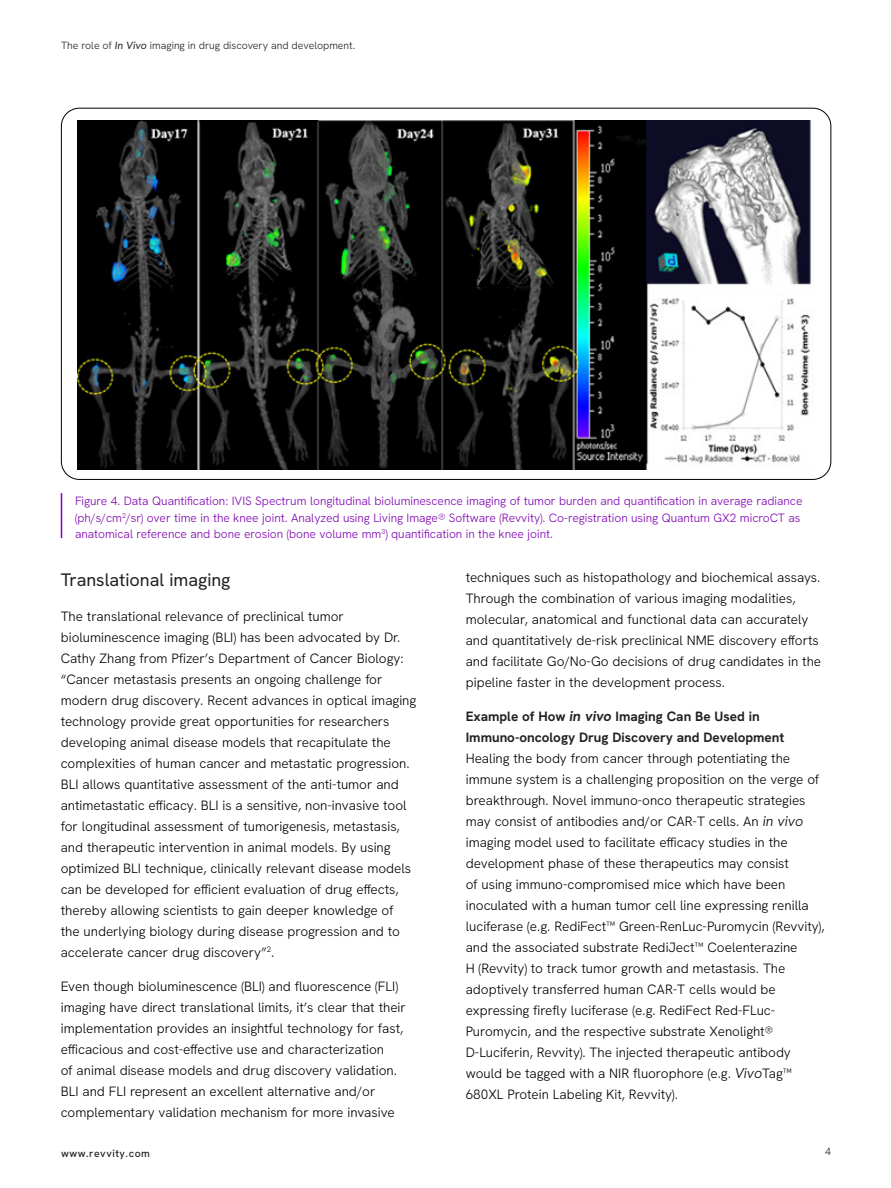
<style>
.page{position:relative;width:891px;height:1188px;background:#fff}
.page>*{position:absolute;margin:0;border:0;box-sizing:border-box;transform-origin:0 0}
.Sub_Head{font:18px "Hanken Grotesk";color:#231f20}
.Body_Copy{font:300 13.5px/21px "Hanken Grotesk";color:#000}
.Captions{font:300 12px/16.5px "Hanken Grotesk";color:#7f03b0}
.t1{font:300 10.5px "Hanken Grotesk";color:#231f20}
.t2{font:500 10.5px "Hanken Grotesk";letter-spacing:.05em;color:#231f20}
.s1{font-weight:400;font-style:italic}
.s2{font-weight:700;color:#231f20}
.s3{font-weight:700;font-style:italic;font-size:14.25px;color:#231f20}
.s4{font-style:italic;font-size:14.25px}
</style>
<div class="page">
<img style="left:78px;top:120px;width:733px;height:349px">
<hr style="left:61px;top:493px;width:1px;height:45px;background:#7f03b0">
<p class="t1" style="left:61px;top:39px;width:296px">The role of <span class="s1">In Vivo</span> imaging in drug discovery and development.</p>
<p class="Captions" style="left:75px;top:492px;width:729px">Figure 4. Data Quantification: IVIS Spectrum longitudinal bioluminescence imaging of tumor burden and quantification in average radiance (ph/s/cm<sup>2</sup>/sr) over time in the knee joint. Analyzed using Living Image® Software (Revvity). Co-registration using Quantum GX2 microCT as anatomical reference and bone erosion (bone volume mm<sup>3</sup>) quantification in the knee joint.</p>
<p class="Sub_Head" style="left:61px;top:568px;width:171px">Translational imaging</p>
<p class="Body_Copy" style="left:61px;top:605px;width:357px">The translational relevance of preclinical tumor bioluminescence imaging (BLI) has been advocated by Dr.<br>Cathy Zhang from Pfizer’s Department of Cancer Biology: “Cancer metastasis presents an ongoing challenge for modern drug discovery. Recent advances in optical imaging technology provide great opportunities for researchers developing animal disease models that recapitulate the complexities of human cancer and metastatic progression.<br>BLI allows quantitative assessment of the anti-tumor and antimetastatic efficacy. BLI is a sensitive, non-invasive tool for longitudinal assessment of tumorigenesis, metastasis, and therapeutic intervention in animal models. By using optimized BLI technique, clinically relevant disease models can be developed for efficient evaluation of drug effects, thereby allowing scientists to gain deeper knowledge of<br>the underlying biology during disease progression and to accelerate cancer drug discovery”<sup>2</sup>.</p>
<p class="Body_Copy" style="left:61px;top:976px;width:347px">Even though bioluminescence (BLI) and fluorescence (FLI) imaging have direct translational limits, it’s clear that their implementation provides an insightful technology for fast, efficacious and cost-effective use and characterization<br>of animal disease models and drug discovery validation.<br>BLI and FLI represent an excellent alternative and/or complementary validation mechanism for more invasive</p>
<p class="Body_Copy" style="left:466px;top:566px;width:357px">techniques such as histopathology and biochemical assays.<br>Through the combination of various imaging modalities, molecular, anatomical and functional data can accurately and quantitatively de-risk preclinical NME discovery efforts and facilitate Go/No-Go decisions of drug candidates in the pipeline faster in the development process.</p>
<p class="Body_Copy" style="left:466px;top:706px;width:360px"><span class="s2">Example of How</span> <span class="s3">in vivo</span> <span class="s2">Imaging Can Be Used in Immuno‑oncology Drug Discovery and Development </span>Healing the body from cancer through potentiating the immune system is a challenging proposition on the verge of breakthrough. Novel immuno-onco therapeutic strategies may consist of antibodies and/or CAR-T cells. An <span class="s4">in vivo </span>imaging model used to facilitate efficacy studies in the development phase of these therapeutics may consist<br>of using immuno-compromised mice which have been inoculated with a human tumor cell line expressing renilla luciferase (e.g. RediFect™ Green-RenLuc-Puromycin (Revvity), and the associated substrate RediJect™ Coelenterazine<br>H (Revvity) to track tumor growth and metastasis. The adoptively transferred human CAR-T cells would be expressing firefly luciferase (e.g. RediFect Red-FLuc-Puromycin, and the respective substrate Xenolight® D-Luciferin, Revvity). The injected therapeutic antibody would be tagged with a NIR fluorophore (e.g. <span class="s4">Vivo</span>Tag™ 680XL Protein Labeling Kit, Revvity).</p>
<p class="t2" style="left:61px;top:1147px;width:90px">www.revvity.com</p>
<p class="t1" style="left:825px;top:1145px;width:7px">4</p>
</div>
